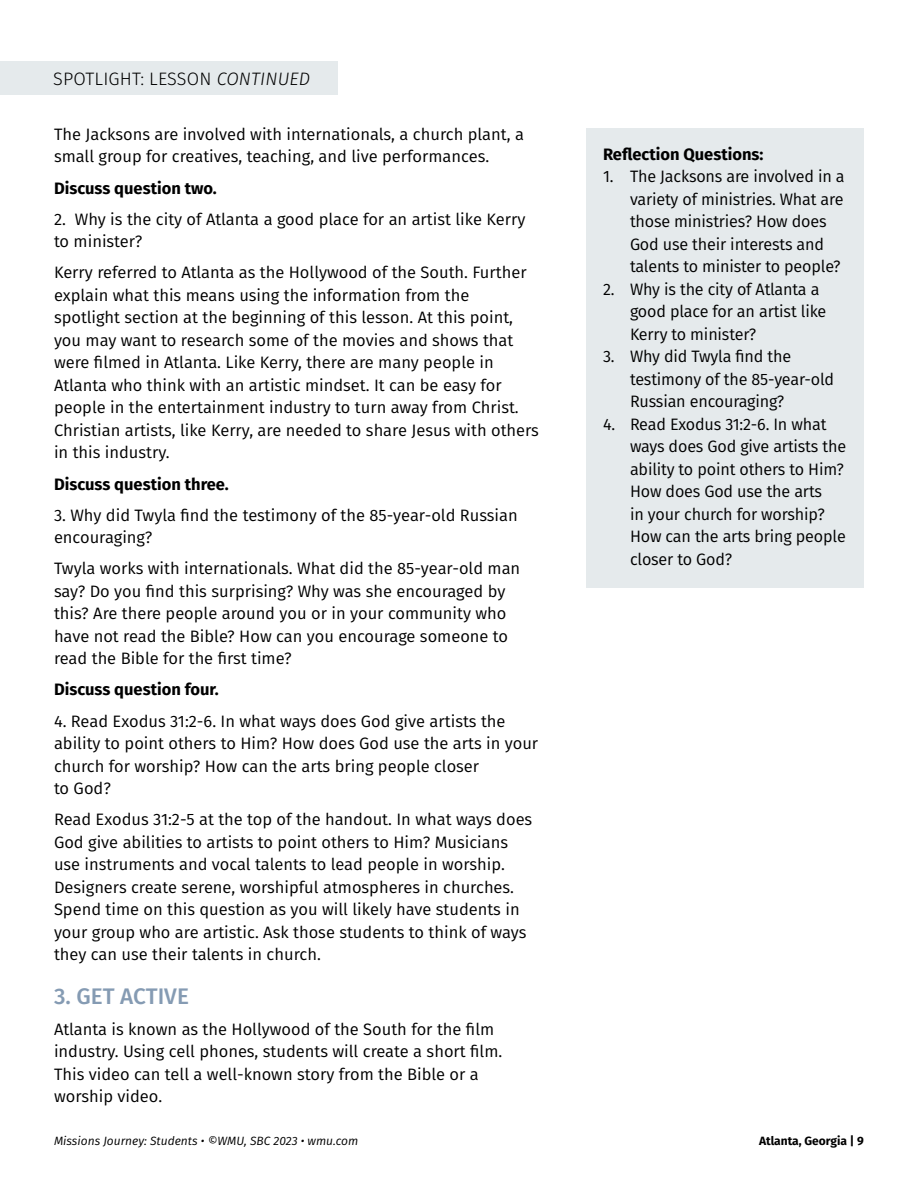
<style>
.page{position:relative;width:918px;height:1188px;background:#fff}
.page>*{position:absolute;margin:0;border:0;box-sizing:border-box;transform-origin:0 0}
.t1{font:500 22.5px "Fira Sans";color:#859bb3}
.t2{font:300 18px "Fira Sans";letter-spacing:.01em;color:#000}
.t3{font:16.5px/22.5px "Fira Sans";color:#000}
.t4{font:700 16.5px "Fira Sans";color:#000}
.t5{font:italic 12px "Fira Sans";color:#000}
.t6{font:700 12px "Fira Sans";color:#000}
.s1{font-style:italic}
</style>
<div class="page">
<div style="left:0;top:61px;width:338px;height:33px;background:#e5eaec"></div>
<div style="left:587px;top:128px;width:277px;height:460px;background:#e5eaec"></div>
<p class="t2" style="left:53px;top:66px;width:259px">SPOTLIGHT: LESSON <span class="s1">CONTINUED</span></p>
<p class="t3" style="left:54px;top:123px;width:471px">The Jacksons are involved with internationals, a church plant, a small group for creatives, teaching, and live performances.</p>
<p class="t4" style="left:54px;top:174px;width:164px">Discuss question two.</p>
<p class="t3" style="left:54px;top:207px;width:473px">2. Why is the city of Atlanta a good place for an artist like Kerry to minister?</p>
<p class="t3" style="left:54px;top:261px;width:486px">Kerry referred to Atlanta as the Hollywood of the South. Further explain what this means using the information from the spotlight section at the beginning of this lesson. At this point, you may want to research some of the movies and shows that were filmed in Atlanta. Like Kerry, there are many people in Atlanta who think with an artistic mindset. It can be easy for people in the entertainment industry to turn away from Christ.<br>Christian artists, like Kerry, are needed to share Jesus with others in this industry.</p>
<p class="t4" style="left:54px;top:470px;width:176px">Discuss question three.</p>
<p class="t3" style="left:54px;top:503px;width:465px">3. Why did Twyla find the testimony of the 85-year-old Russian encouraging?</p>
<p class="t3" style="left:54px;top:557px;width:468px">Twyla works with internationals. What did the 85-year-old man say? Do you find this surprising? Why was she encouraged by this? Are there people around you or in your community who have not read the Bible? How can you encourage someone to read the Bible for the first time?</p>
<p class="t4" style="left:54px;top:676px;width:166px">Discuss question four.</p>
<p class="t3" style="left:54px;top:709px;width:486px">4. Read Exodus 31:2-6. In what ways does God give artists the ability to point others to Him? How does God use the arts in your church for worship? How can the arts bring people closer<br>to God?</p>
<p class="t3" style="left:54px;top:808px;width:480px">Read Exodus 31:2-5 at the top of the handout. In what ways does God give abilities to artists to point others to Him? Musicians use instruments and vocal talents to lead people in worship.<br>Designers create serene, worshipful atmospheres in churches.<br>Spend time on this question as you will likely have students in your group who are artistic. Ask those students to think of ways they can use their talents in church.</p>
<h1 class="t1" style="left:54px;top:978px;width:136px">3. GET ACTIVE</h1>
<p class="t3" style="left:54px;top:1017px;width:448px">Atlanta is known as the Hollywood of the South for the film industry. Using cell phones, students will create a short film.<br>This video can tell a well-known story from the Bible or a worship video.</p>
<p class="t4" style="left:603px;top:140px;width:162px">Reflection Questions:</p>
<p class="t3" style="left:630px;top:165px;width:216px;text-indent:-27px">1. The Jacksons are involved in a variety of ministries. What are those ministries? How does<br>God use their interests and talents to minister to people?</p>
<p class="t3" style="left:630px;top:278px;width:198px;text-indent:-27px">2. Why is the city of Atlanta a good place for an artist like<br>Kerry to minister?</p>
<p class="t3" style="left:630px;top:345px;width:206px;text-indent:-27px">3. Why did Twyla find the testimony of the 85-year-old<br>Russian encouraging?</p>
<p class="t3" style="left:630px;top:413px;width:218px;text-indent:-27px">4. Read Exodus 31:2-6. In what ways does God give artists the ability to point others to Him?<br>How does God use the arts<br>in your church for worship?<br>How can the arts bring people closer to God?</p>
<p class="t5" style="left:54px;top:1132px;width:306px">Missions Journey: Students • ©WMU, SBC 2023 • wmu.com</p>
<p class="t6" style="left:759px;top:1131px;width:106px">Atlanta, Georgia | 9</p>
</div>
